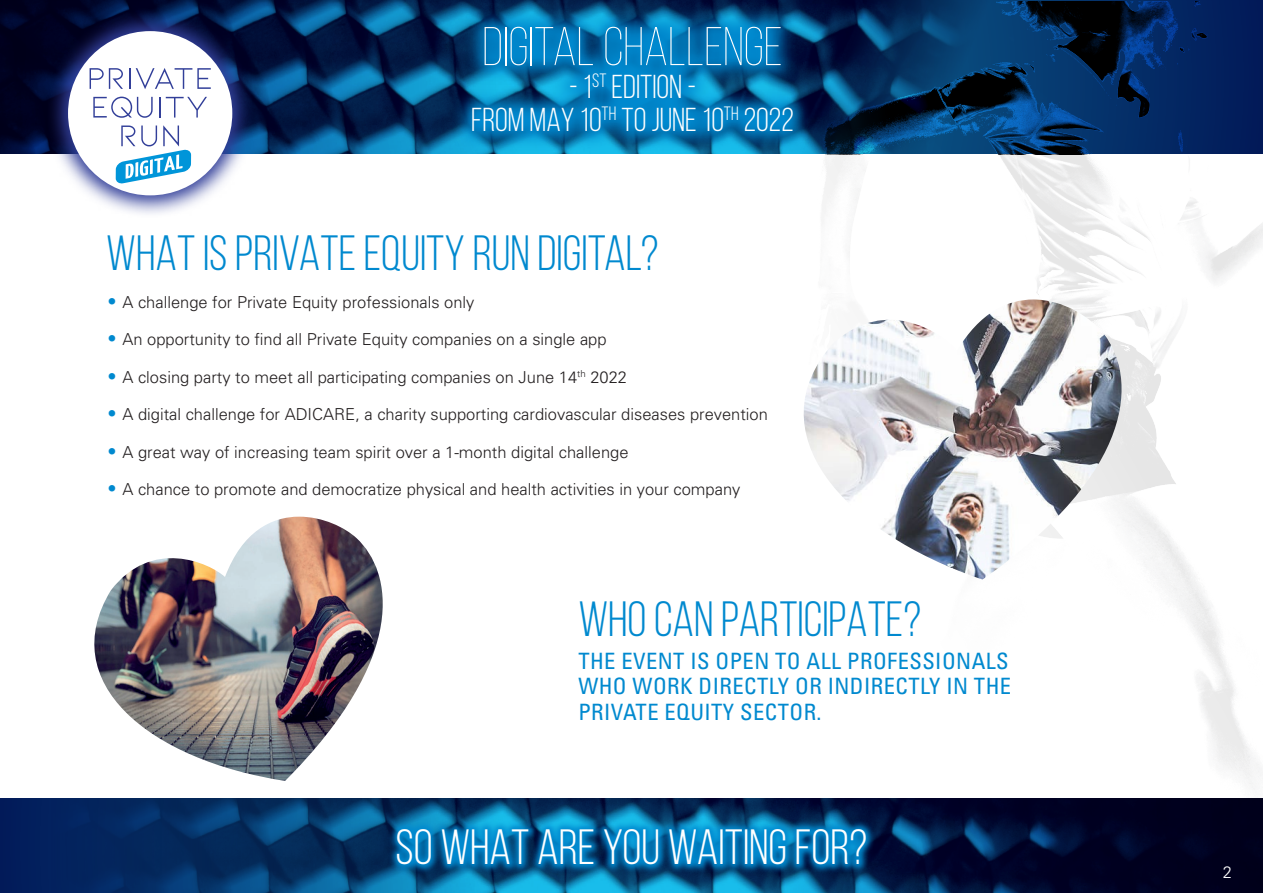
<style>
.page{position:relative;width:1263px;height:893px;background:#fff}
.page>*{position:absolute;margin:0;border:0;box-sizing:border-box;transform-origin:0 0}
.t1{font:300 54.45px "Bebas Neue";color:#fff}
.t2{font:49.5px "Bebas Neue";color:#0089cf}
.t3{font:49.5px "Bebas Neue";color:#fff}
.t4{font:33.15px/33px "Bebas Neue";color:#fff;text-align:center}
.t5{font:condensed 22.5px "Univers";letter-spacing:.02em;color:#0089cf}
.t6{font:300 16.5px "Univers";color:#231f20}
.t7{font:300 16.5px "Univers";color:#fff}
.s1{font-family:"Bebas Neue";font-weight:400;font-size:45px;color:#0089cf}
</style>
<div class="page">
<img style="left:505px;top:153px;width:758px;height:646px">
<svg style="left:0;top:0;width:1263px;height:153px;background:#042c5a"></svg>
<svg style="left:45px;top:8px;width:210px;height:206px"></svg>
<div style="left:68px;top:31px;width:164px;height:164px;background:#fff;border-radius:50%"></div>
<svg style="left:90px;top:68px;width:33px;height:21px"></svg>
<hr style="left:129px;top:68px;width:2px;height:21px;background:#323f99">
<svg style="left:136px;top:68px;width:75px;height:21px"></svg>
<svg style="left:93px;top:97px;width:60px;height:21px"></svg>
<hr style="left:159px;top:97px;width:2px;height:21px;background:#323f99">
<svg style="left:166px;top:97px;width:41px;height:21px"></svg>
<svg style="left:116px;top:125px;width:75px;height:59px"></svg>
<svg style="left:452px;top:7px;width:360px;height:144px;background:#0473ae"></svg>
<svg style="left:0;top:799px;width:1263px;height:94px;background:#042956"></svg>
<img style="left:783px;top:295px;width:354px;height:284px">
<img style="left:94px;top:517px;width:289px;height:264px">
<svg style="left:388px;top:820px;width:487px;height:55px;background:#036ea9"></svg>
<h1 class="t1" style="left:482px;top:17px;width:302px">DIGITAL CHALLENGE</h1>
<h3 class="t4" style="left:471px;top:70px;width:324px">- 1<sup>ST</sup> EDITION -<br>FROM MAY 10<sup>TH</sup> TO JUNE 10<sup>TH</sup> 2022</h3>
<p class="t2" style="left:106px;top:227px;width:554px">WHAT IS PRIVATE EQUITY RUN DIGITAL?</p>
<p class="t6" style="left:106px;top:292px;width:370px"><span class="s1">•</span> A challenge for Private Equity professionals only</p>
<p class="t6" style="left:106px;top:330px;width:502px"><span class="s1">•</span> An opportunity to find all Private Equity companies on a single app</p>
<p class="t6" style="left:106px;top:367px;width:522px"><span class="s1">•</span> A closing party to meet all participating companies on June 14<sup>th</sup> 2022</p>
<p class="t6" style="left:106px;top:405px;width:663px"><span class="s1">•</span> A digital challenge for ADICARE, a charity supporting cardiovascular diseases prevention</p>
<p class="t6" style="left:106px;top:442px;width:524px"><span class="s1">•</span> A great way of increasing team spirit over a 1-month digital challenge</p>
<p class="t6" style="left:106px;top:480px;width:636px"><span class="s1">•</span> A chance to promote and democratize physical and health activities in your company</p>
<p class="t2" style="left:578px;top:592px;width:344px">WHO CAN PARTICIPATE?</p>
<p class="t5" style="left:578px;top:646px;width:432px">THE EVENT IS OPEN TO ALL PROFESSIONALS</p>
<p class="t5" style="left:578px;top:672px;width:434px">WHO WORK DIRECTLY OR INDIRECTLY IN THE</p>
<p class="t5" style="left:578px;top:697px;width:245px">PRIVATE EQUITY SECTOR.</p>
<p class="t3" style="left:395px;top:821px;width:473px">SO WHAT ARE YOU WAITING FOR?</p>
<p class="t7" style="left:1223px;top:862px;width:11px">2</p>
</div>
